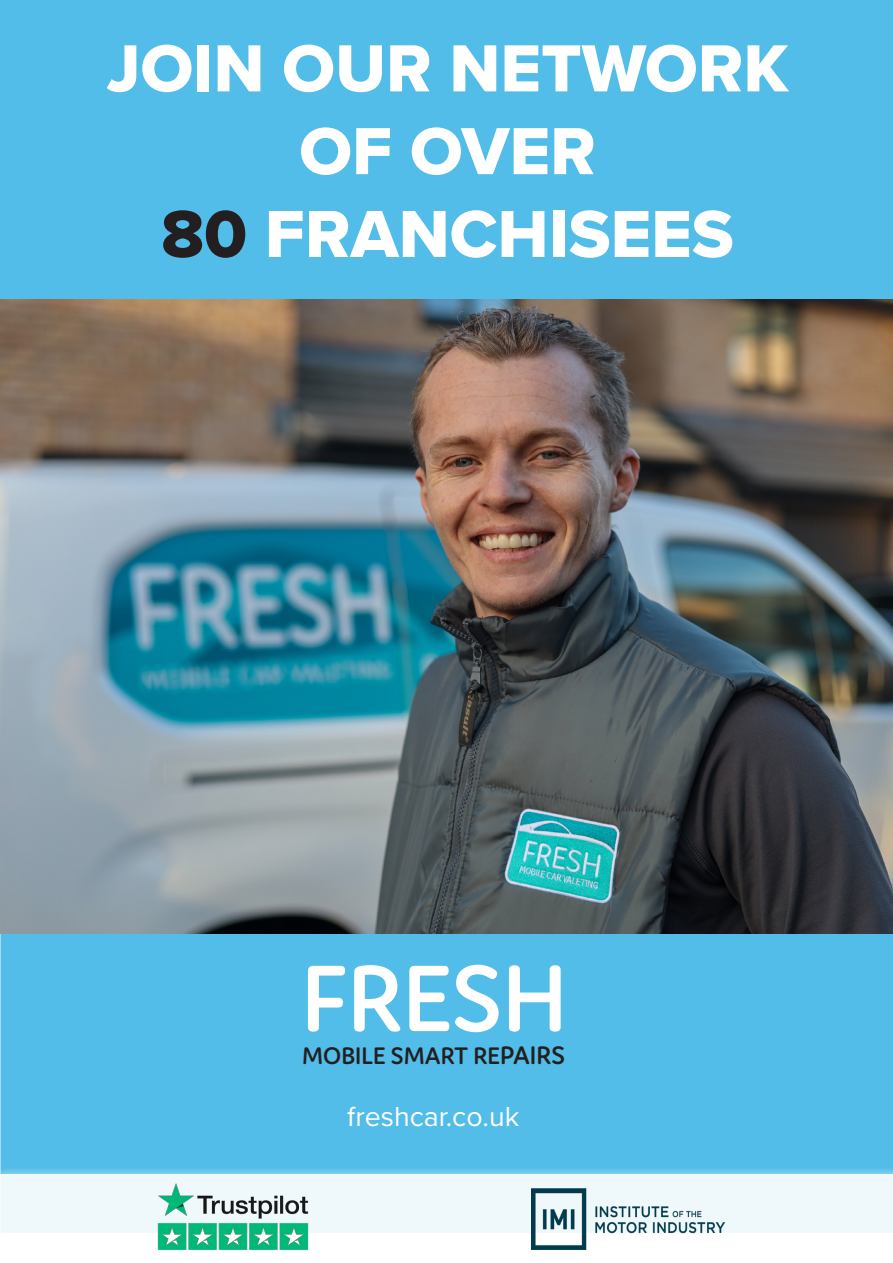
<style>
.page{position:relative;width:893px;height:1263px;background:#fff}
.page>*{position:absolute;margin:0;border:0;box-sizing:border-box;transform-origin:0 0}
.t1{font:600 100.5px "Domus";color:#fff}
.t2{font:69px/82.8px "Proxima Nova Extrabld";color:#fff;text-align:center}
.t3{font:28.5px "Proxima Nova";color:#fff}
.t4{font:600 25.5px "Domus";color:#231f20}
.s1{color:#231f20}
.s2{font-size:27px}
</style>
<div class="page">
<div style="left:0;top:934px;width:893px;height:231px;background:#51bde8"></div>
<div style="left:0;top:0;width:893px;height:299px;background:#51bde8"></div>
<div style="left:0;top:1165px;width:893px;height:98px;background:#fff;opacity:.75"></div>
<div style="left:0;top:1175px;width:893px;height:87px;background:linear-gradient(to bottom,#ebf8fc,#fbfdfd)"></div>
<img style="left:149px;top:1181px;width:168px;height:68px">
<img style="left:531px;top:1188px;width:194px;height:61px">
<img style="left:0;top:299px;width:893px;height:635px">
<p class="t2" style="left:107px;top:26px;width:683px">JOIN OUR NETWORK<br>OF OVER</p>
<p class="t2" style="left:161px;top:192px;width:574px"><span class="s1">80</span> FRANCHISEES</p>
<p class="t1" style="left:301px;top:943px;width:268px">FRESH</p>
<p class="t4" style="left:302px;top:1042px;width:264px">MOBILE SMART RE<span class="s2">PAIRS</span></p>
<p class="t3" style="left:347px;top:1095px;width:174px">freshcar.co.uk</p>
</div>
